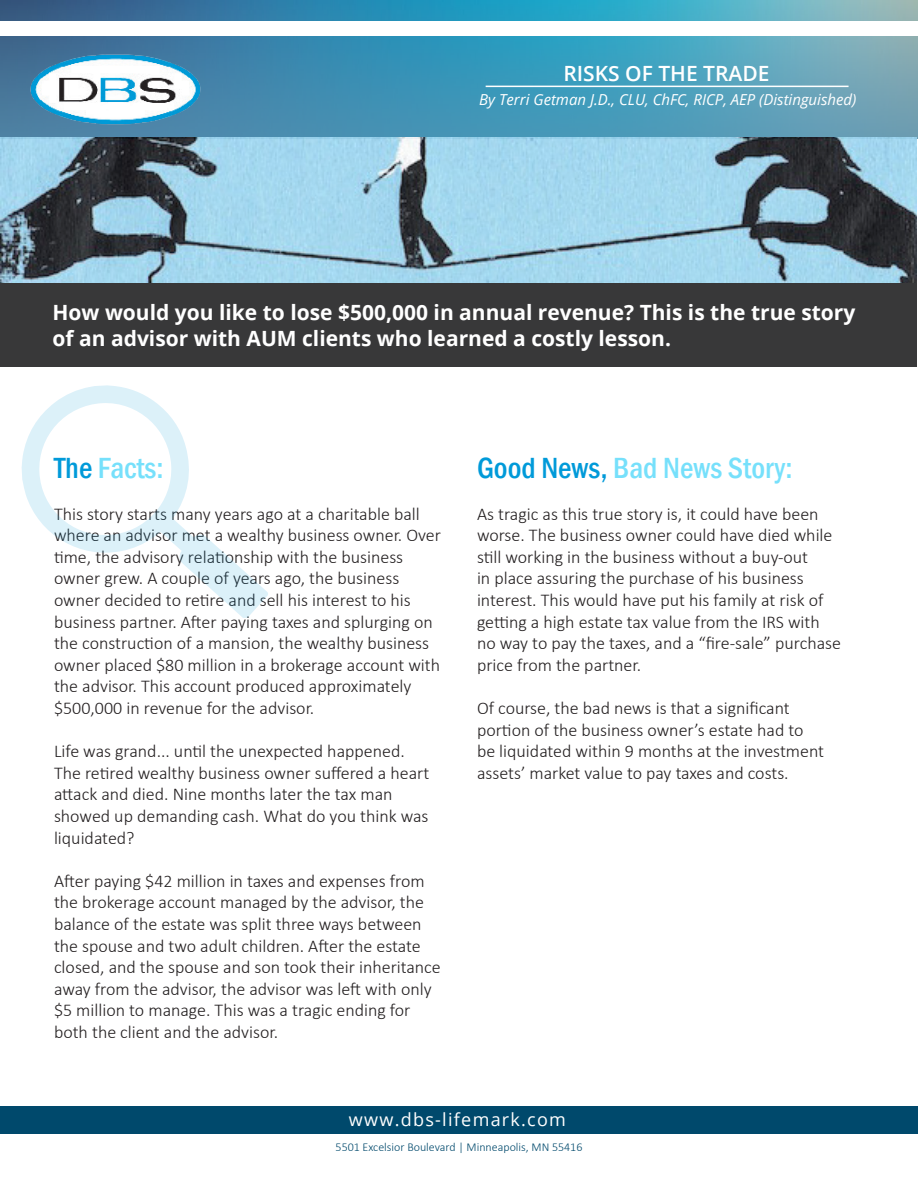
<style>
.page{position:relative;width:918px;height:1188px;background:#fff}
.page>*{position:absolute;margin:0;border:0;box-sizing:border-box;transform-origin:0 0}
.t1{font:500 condensed 30px "Franklin Gothic";color:#76e0fb}
.t2{font:700 21px/25.2px "Open Sans";color:#fff}
.t3{font:600 21px "Open Sans";color:#fff}
.t4{font:300 18px/21.6px "Calibri";color:#231f20}
.t5{font:18px "Open Sans";letter-spacing:.07em;color:#fff}
.t6{font:italic 15.15px "Open Sans";color:#fff}
.t7{font:300 12px "Calibri";color:#00496c}
.s1{color:#009ad9}
</style>
<div class="page">
<img style="left:0;top:0;width:918px;height:140px">
<hr style="left:486px;top:86px;width:363px;height:1px;background:#fff">
<div style="left:0;top:21px;width:918px;height:15px;background:#fff"></div>
<div style="left:0;top:1106px;width:918px;height:28px;background:#00496c"></div>
<img style="left:0;top:138px;width:916px;height:147px">
<img style="left:29px;top:54px;width:172px;height:71px">
<div style="left:1px;top:283px;width:916px;height:83px;background:#383839"></div>
<svg style="left:22px;top:385px;width:246px;height:233px"></svg>
<p class="t3" style="left:563px;top:59px;width:208px">RISKS OF THE TRADE</p>
<p class="t6" style="left:479px;top:90px;width:379px">By Terri Getman J.D., CLU, ChFC, RICP, AEP (Distinguished)</p>
<p class="t2" style="left:52px;top:300px;width:804px">How would you like to lose $500,000 in annual revenue? This is the true story of an advisor with AUM clients who learned a costly lesson.</p>
<p class="t1" style="left:54px;top:449px;width:111px"><span class="s1">The</span> Facts:</p>
<p class="t4" style="left:54px;top:503px;width:389px">This story starts many years ago at a charitable ball where an advisor met a wealthy business owner. Over time, the advisory relationship with the business owner grew. A couple of years ago, the business owner decided to retire and sell his interest to his business partner. After paying taxes and splurging on the construction of a mansion, the wealthy business owner placed $80 million in a brokerage account with the advisor. This account produced approximately $500,000 in revenue for the advisor.</p>
<p class="t4" style="left:54px;top:740px;width:377px">Life was grand... until the unexpected happened.<br>The retired wealthy business owner suffered a heart attack and died. Nine months later the tax man showed up demanding cash. What do you think was liquidated?</p>
<p class="t4" style="left:54px;top:870px;width:388px">After paying $42 million in taxes and expenses from the brokerage account managed by the advisor, the balance of the estate was split three ways between the spouse and two adult children. After the estate closed, and the spouse and son took their inheritance away from the advisor, the advisor was left with only $5 million to manage. This was a tragic ending for both the client and the advisor.</p>
<p class="t1" style="left:477px;top:449px;width:317px"><span class="s1">Good News,</span> Bad News Story:</p>
<p class="t4" style="left:477px;top:503px;width:366px">As tragic as this true story is, it could have been worse. The business owner could have died while still working in the business without a buy-out<br>in place assuring the purchase of his business interest. This would have put his family at risk of getting a high estate tax value from the IRS with no way to pay the taxes, and a “fire-sale” purchase price from the partner.</p>
<p class="t4" style="left:477px;top:697px;width:349px">Of course, the bad news is that a significant portion of the business owner’s estate had to be liquidated within 9 months at the investment assets’ market value to pay taxes and costs.</p>
<p class="t5" style="left:349px;top:1107px;width:219px">www.dbs-lifemark.com</p>
<p class="t7" style="left:336px;top:1139px;width:248px">5501 Excelsior Boulevard | Minneapolis, MN 55416</p>
</div>
